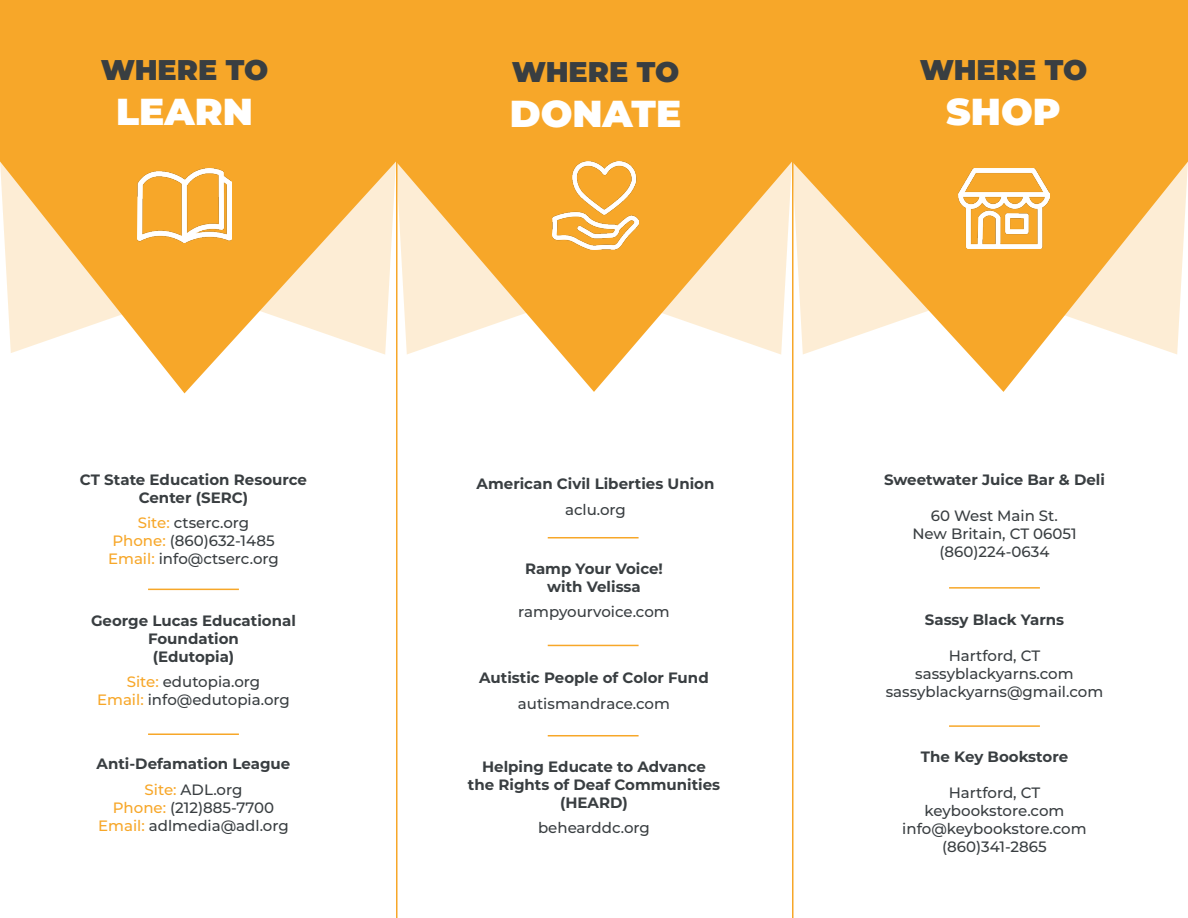
<style>
.page{position:relative;width:1188px;height:918px;background:#f7a729}
.page>*{position:absolute;margin:0;border:0;box-sizing:border-box;transform-origin:0 0}
.t1{font:900 37.5px "Montserrat";color:#fff}
.t2{font:900 28.5px "Montserrat";color:#393e41}
.t3{font:500 15px "Montserrat";color:#393e41}
.t4{font:700 15px "Montserrat";color:#393e41}
.s1{color:#f7a729}
</style>
<div class="page">
<div style="left:794px;top:248px;width:394px;height:670px;background:#fff"></div>
<div style="left:398px;top:249px;width:394px;height:669px;background:#fff"></div>
<div style="left:0;top:161px;width:396px;height:757px;background:#fff"></div>
<svg style="left:1012px;top:162px;width:176px;height:193px"></svg>
<svg style="left:220px;top:162px;width:352px;height:193px"></svg>
<svg style="left:0;top:161px;width:176px;height:192px"></svg>
<svg style="left:616px;top:162px;width:352px;height:193px"></svg>
<img style="left:137px;top:168px;width:95px;height:75px">
<img style="left:552px;top:162px;width:87px;height:87px">
<img style="left:958px;top:168px;width:91px;height:80px">
<hr style="left:148px;top:589px;width:91px;height:1px;background:#f7a729">
<hr style="left:548px;top:537px;width:91px;height:1px;background:#f7a729">
<hr style="left:548px;top:645px;width:91px;height:1px;background:#f7a729">
<hr style="left:548px;top:735px;width:91px;height:1px;background:#f7a729">
<hr style="left:949px;top:587px;width:91px;height:2px;background:#f7a729">
<hr style="left:949px;top:725px;width:91px;height:2px;background:#f7a729">
<hr style="left:148px;top:733px;width:91px;height:2px;background:#f7a729">
<hr style="left:792px;top:0;width:2px;height:918px;background:#f7a729">
<hr style="left:396px;top:0;width:2px;height:918px;background:#f7a729">
<p class="t2" style="left:101px;top:49px;width:169px">WHERE TO</p>
<p class="t1" style="left:116px;top:84px;width:138px">LEARN</p>
<p class="t4" style="left:80px;top:469px;width:229px">CT State Education Resource</p>
<p class="t4" style="left:139px;top:487px;width:111px">Center (SERC)</p>
<p class="t3" style="left:138px;top:513px;width:113px"><span class="s1">Site:</span> ctserc.org</p>
<p class="t3" style="left:112px;top:531px;width:164px"><span class="s1">Phone:</span> (860)632-1485</p>
<p class="t3" style="left:108px;top:549px;width:172px"><span class="s1">Email:</span> info@ctserc.org</p>
<p class="t4" style="left:91px;top:610px;width:206px">George Lucas Educational</p>
<p class="t4" style="left:148px;top:628px;width:92px">Foundation</p>
<p class="t4" style="left:153px;top:646px;width:83px">(Edutopia)</p>
<p class="t3" style="left:127px;top:671px;width:135px"><span class="s1">Site:</span> edutopia.org</p>
<p class="t3" style="left:97px;top:689px;width:194px"><span class="s1">Email:</span> info@edutopia.org</p>
<p class="t4" style="left:97px;top:753px;width:195px">Anti-Defamation League</p>
<p class="t3" style="left:145px;top:779px;width:99px"><span class="s1">Site:</span> ADL.org</p>
<p class="t3" style="left:113px;top:797px;width:163px"><span class="s1">Phone:</span> (212)885-7700</p>
<p class="t3" style="left:98px;top:815px;width:192px"><span class="s1">Email:</span> adlmedia@adl.org</p>
<p class="t2" style="left:512px;top:50px;width:169px">WHERE TO</p>
<p class="t1" style="left:510px;top:85px;width:173px">DONATE</p>
<p class="t4" style="left:477px;top:473px;width:239px">American Civil Liberties Union</p>
<p class="t3" style="left:565px;top:499px;width:62px">aclu.org</p>
<p class="t4" style="left:525px;top:558px;width:139px">Ramp Your Voice!</p>
<p class="t4" style="left:547px;top:576px;width:95px">with Velissa</p>
<p class="t3" style="left:518px;top:601px;width:153px">rampyourvoice.com</p>
<p class="t4" style="left:479px;top:667px;width:231px">Autistic People of Color Fund</p>
<p class="t3" style="left:518px;top:693px;width:154px">autismandrace.com</p>
<p class="t4" style="left:482px;top:756px;width:225px">Helping Educate to Advance</p>
<p class="t4" style="left:468px;top:774px;width:254px">the Rights of Deaf Communities</p>
<p class="t4" style="left:560px;top:792px;width:69px">(HEARD)</p>
<p class="t3" style="left:538px;top:818px;width:113px">behearddc.org</p>
<p class="t2" style="left:920px;top:49px;width:169px">WHERE TO</p>
<p class="t1" style="left:946px;top:84px;width:116px">SHOP</p>
<p class="t4" style="left:884px;top:469px;width:222px">Sweetwater Juice Bar &amp; Deli</p>
<p class="t3" style="left:931px;top:505px;width:129px">60 West Main St.</p>
<p class="t3" style="left:912px;top:523px;width:166px">New Britain, CT 06051</p>
<p class="t3" style="left:940px;top:541px;width:111px">(860)224-0634</p>
<p class="t4" style="left:925px;top:609px;width:141px">Sassy Black Yarns</p>
<p class="t3" style="left:949px;top:646px;width:93px">Hartford, CT</p>
<p class="t3" style="left:915px;top:664px;width:160px">sassyblackyarns.com</p>
<p class="t3" style="left:886px;top:682px;width:219px">sassyblackyarns@gmail.com</p>
<p class="t4" style="left:921px;top:746px;width:149px">The Key Bookstore</p>
<p class="t3" style="left:949px;top:782px;width:93px">Hartford, CT</p>
<p class="t3" style="left:925px;top:800px;width:141px">keybookstore.com</p>
<p class="t3" style="left:902px;top:818px;width:186px">info@keybookstore.com</p>
<p class="t3" style="left:942px;top:836px;width:106px">(860)341-2865</p>
</div>
